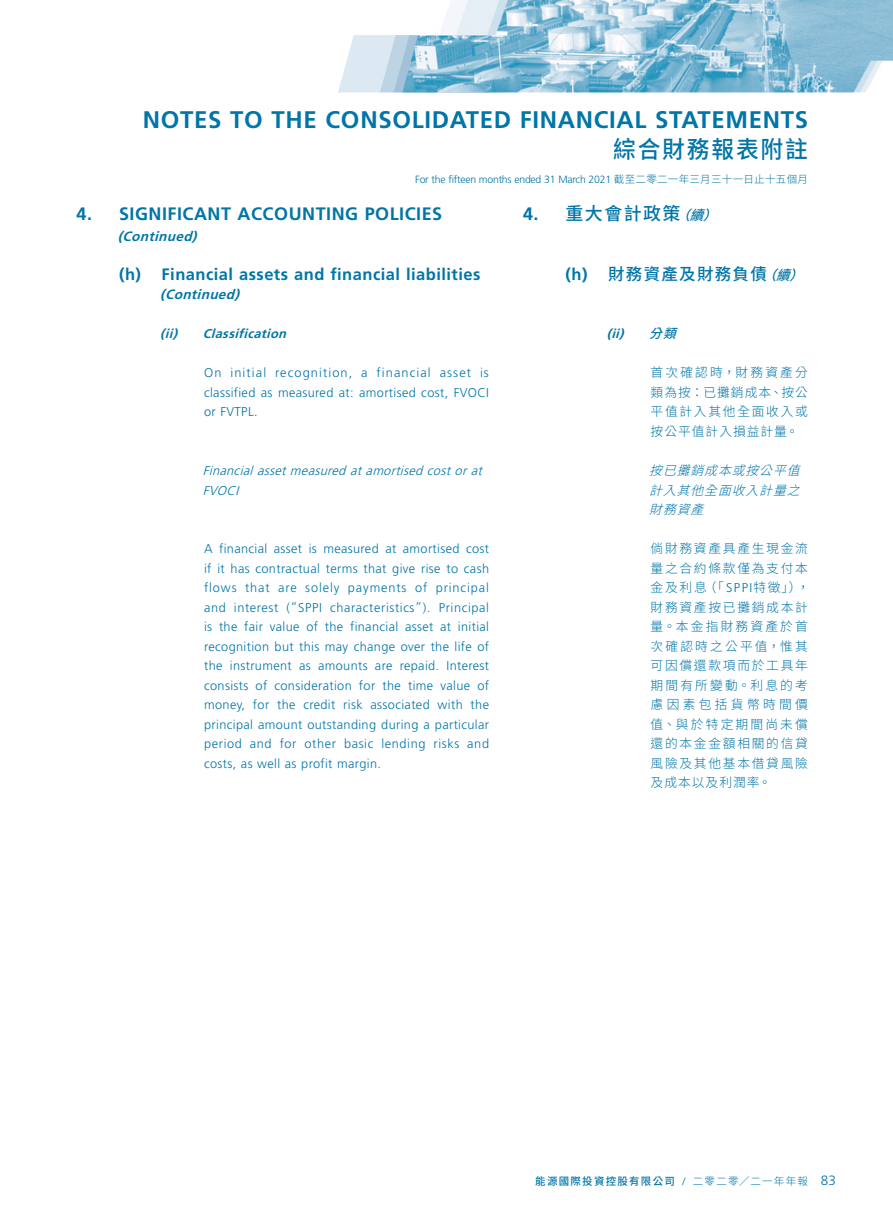
<style>
.page{position:relative;width:893px;height:1212px;background:#fff}
.page>*{position:absolute;margin:0;border:0;box-sizing:border-box;transform-origin:0 0}
.t1{font:700 24px "Frutiger LT Std";letter-spacing:.03em;color:#0075a8}
.t2{font:500 24px "Source Han Sans TC";letter-spacing:.08em;color:#0075a8;scale:.95 1}
.Heading_1{font:700 18px "Frutiger LT Std";letter-spacing:.03em;color:#0075a8}
.C_Heading_1{font:500 18px "Source Han Sans TC";letter-spacing:.08em;color:#0075a8}
.Heading_2{font:700 16.5px "Frutiger LT Std";letter-spacing:.03em;color:#0075a8}
.C_Heading_2{font:500 16.5px "Source Han Sans TC";letter-spacing:.08em;color:#0075a8}
.Heading_1-2{font:italic 700 13.5px "Frutiger LT Std";color:#0075a8}
.Heading_2-2{font:italic 700 13.5px "Frutiger LT Std";color:#0075a8}
.Body_Text{font:300 12.75px/19.5px "Frutiger LT Std";letter-spacing:.03em;color:#0075a8;text-align:justify}
.Body_Text-2{font:300 12.75px/19.5px "Source Han Sans TC";letter-spacing:.135em;color:#0075a8;text-align:justify}
.Heading_4{font:italic 300 12.75px/19.5px "Frutiger LT Std";color:#0075a8}
.C_Heading_4{font:italic 300 12.75px/19.5px "Source Han Sans TC";color:#0075a8;text-align:justify}
.Heading_3{font:italic 700 12.75px "Frutiger LT Std";color:#0075a8}
.C_Heading_3{font:italic 700 12.75px "Frutiger LT Std";color:#0075a8}
.C_Heading_3-2{font:italic 500 12.75px "Source Han Sans TC";color:#0075a8}
.t3{font:300 10.5px "Frutiger LT Std";letter-spacing:-.02em;color:#0075a8}
.t4{font:500 10.5px "Source Han Sans TC";letter-spacing:.12em;color:#0075a8}
.s1{font-family:"Source Han Sans TC"}
.s2{font-family:"Frutiger LT Std";font-weight:700}
.s3{font-style:italic;font-size:13.5px}
.s4{font-family:"Frutiger LT Std"}
.s5{font-family:"Frutiger LT Std";font-weight:300}
.s6{font-weight:300}
.s7{font-family:"Frutiger LT Std";font-weight:300;font-size:13.5px}
</style>
<div class="page">
<svg style="left:338px;top:35px;width:64px;height:57px;background:#d8e6f0"></svg>
<img style="left:402px;top:0;width:491px;height:92px">
<h1 class="t1" style="left:143px;top:106px;width:667px">NOTES TO THE CONSOLIDATED FINANCIAL STATEMENTS</h1>
<h1 class="t2" style="left:613px;top:136px;width:207px">綜合財務報表附註</h1>
<p class="t3" style="left:415px;top:173px;width:394px">For the fifteen months ended 31 March 2021 <span class="s1">截至二零二一年三月三十一日止十五個月</span></p>
<p class="Heading_1" style="left:77px;top:203px;width:367px">4. SIGNIFICANT ACCOUNTING POLICIES</p>
<p class="Heading_1-2" style="left:118px;top:228px;width:85px">(Continued)</p>
<p class="Heading_2" style="left:119px;top:265px;width:363px">(h) Financial assets and financial liabilities</p>
<p class="Heading_2-2" style="left:160px;top:287px;width:85px">(Continued)</p>
<p class="Heading_3" style="left:160px;top:327px;width:22px">(ii)</p>
<p class="Heading_3" style="left:203px;top:327px;width:89px">Classification</p>
<p class="Body_Text" style="left:204px;top:363px;width:286px">On initial recognition, a financial asset is classified as measured at: amortised cost, FVOCI or FVTPL.</p>
<p class="Heading_4" style="left:203px;top:461px;width:284px">Financialassetmeasured atamortised costorat<br>FVOCI</p>
<p class="Body_Text" style="left:204px;top:539px;width:287px">A financial asset is measured at amortised cost if it has contractual terms that give rise to cash flows that are solely payments of principal and interest (“SPPI characteristics”). Principal is the fair value of the financial asset at initial recognition but this may change over the life of the instrument as amounts are repaid. Interest consists of consideration for the time value of money, for the credit risk associated with the principal amount outstanding during a particular period and for other basic lending risks and costs, as well as profit margin.</p>
<p class="C_Heading_1" style="left:523px;top:203px;width:206px"><span class="s2">4.</span> 重大會計政策<span class="s3">（續）</span></p>
<p class="C_Heading_2" style="left:566px;top:265px;width:249px"><span class="s2">(h)</span> 財務資產及財務負債<span class="s3">（續）</span></p>
<p class="C_Heading_3" style="left:607px;top:327px;width:22px">(ii)</p>
<p class="C_Heading_3-2" style="left:649px;top:327px;width:38px">分類</p>
<p class="Body_Text-2" style="left:651px;top:363px;width:159px">首次確認時，財務資產分類為按：已攤銷成本、按公平值計入其他全面收入或按公平值計入損益計量。</p>
<p class="C_Heading_4" style="left:649px;top:461px;width:161px">按已攤銷成本或按公平值計入其他全面收入計量之財務資產</p>
<p class="Body_Text-2" style="left:651px;top:539px;width:160px;text-align:left">倘財務資產具產生現金流量之合約條款僅為支付本金及利息（「<span class="s4">SPPI</span>特徵」），財務資產按已攤銷成本計量。本金指財務資產於首次確認時之公平值，惟其可因償還款項而於工具年期間有所變動。利息的考慮因素包括貨幣時間價值、與於特定期間尚未償還的本金金額相關的信貸風險及其他基本借貸風險及成本以及利潤率。</p>
<p class="t4" style="left:535px;top:1175px;width:302px">能源國際投資控股有限公司 <span class="s5">/</span> <span class="s6">二零二零／二一年年報</span> <span class="s7">83</span></p>
</div>
